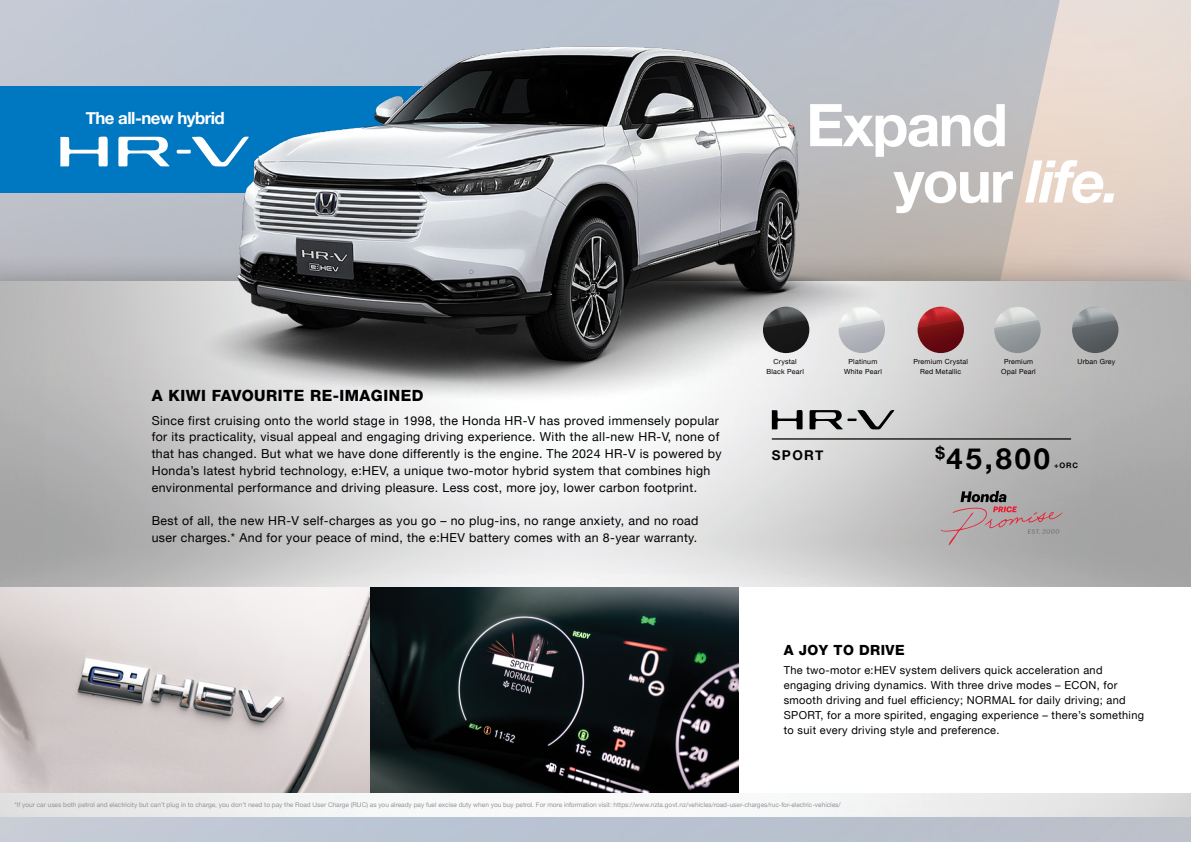
<style>
.page{position:relative;width:1191px;height:842px;background:#fff}
.page>*{position:absolute;margin:0;border:0;box-sizing:border-box;transform-origin:0 0}
.t1{font:700 58.9px/56.3px "Helvetica Neue";letter-spacing:-.03em;color:#fff}
.t2{font:700 29px "Helvetica Neue";color:#000}
.t3{font:700 16.8px "Helvetica Neue";letter-spacing:-.03em;color:#fff}
.t4{font:800 15.5px "Helvetica Neue LT";letter-spacing:.03em;color:#000}
.t5{font:800 14px "Helvetica Neue LT";letter-spacing:.03em;color:#000}
.t6{font:700 13.5px "Helvetica Neue";letter-spacing:.1em;color:#000}
.t7{font:12.3px/16.8px "Helvetica Neue LT";letter-spacing:.03em;color:#000}
.t8{font:11px/15px "Helvetica Neue LT";letter-spacing:.03em;color:#000}
.t9{font:700 7.5px "Helvetica Neue";color:#000}
.t10{font:7px/10px "Helvetica Neue LT";letter-spacing:.03em;color:#000;text-align:center}
.t11{font:6.5px "Helvetica Neue";color:#939598}
.s1{font-style:italic}
</style>
<div class="page">
<div style="left:0;top:86px;width:473px;height:107px;background:#0077c1"></div>
<svg style="left:60px;top:136px;width:5px;height:31px"></svg>
<div style="left:0;top:252px;width:1191px;height:590px;background:#000;opacity:.28"></div>
<img style="left:65px;top:0;width:950px;height:436px">
<img style="left:0;top:587px;width:740px;height:205px">
<div style="left:740px;top:587px;width:451px;height:205px;background:#fff"></div>
<svg style="left:772px;top:410px;width:30px;height:19px"></svg>
<svg style="left:809px;top:410px;width:85px;height:19px"></svg>
<hr style="left:772px;top:438px;width:299px;height:2px;background:#000">
<img style="left:763px;top:307px;width:46px;height:46px;border-radius:23px">
<img style="left:838px;top:307px;width:47px;height:46px;border-radius:23px">
<img style="left:917px;top:307px;width:47px;height:46px;border-radius:23px">
<img style="left:994px;top:307px;width:46px;height:46px;border-radius:23px">
<img style="left:1072px;top:307px;width:46px;height:46px;border-radius:23px">
<svg style="left:940px;top:491px;width:122px;height:54px"></svg>
<h3 class="t3" style="left:86px;top:104px;width:141px">The all-new hybrid</h3>
<h1 class="t1" style="left:893px;top:99px;width:228px;text-indent:-88px">Expand your <span class="s1">life.</span></h1>
<p class="t4" style="left:152px;top:386px;width:273px">A KIWI FAVOURITE RE-IMAGINED</p>
<p class="t7" style="left:152px;top:412px;width:571px">Since first cruising onto the world stage in 1998, the Honda HR-V has proved immensely popular for its practicality, visual appeal and engaging driving experience. With the all-new HR-V, none of that has changed. But what we have done differently is the engine. The 2024 HR-V is powered by Honda’s latest hybrid technology, e:HEV, a unique two-motor hybrid system that combines high environmental performance and driving pleasure. Less cost, more joy, lower carbon footprint.</p>
<p class="t7" style="left:152px;top:512px;width:548px">Best of all, the new HR-V self-charges as you go – no plug-ins, no range anxiety, and no road user charges.* And for your peace of mind, the e:HEV battery comes with an 8-year warranty.</p>
<p class="t10" style="left:766px;top:357px;width:39px">Crystal<br>Black Pearl</p>
<p class="t10" style="left:844px;top:357px;width:39px">Platinum<br>White Pearl</p>
<p class="t10" style="left:913px;top:357px;width:56px">Premium Crystal<br>Red Metallic</p>
<p class="t10" style="left:1001px;top:357px;width:36px">Premium<br>Opal Pearl</p>
<p class="t10" style="left:1077px;top:357px;width:39px">Urban Grey</p>
<p class="t6" style="left:772px;top:445px;width:53px">SPORT</p>
<h2 class="t2" style="left:935px;top:435px;width:116px"><sup>$</sup>45,800</h2>
<p class="t9" style="left:1054px;top:459px;width:25px">+ORC</p>
<p class="t5" style="left:783px;top:641px;width:122px">A JOY TO DRIVE</p>
<p class="t8" style="left:783px;top:662px;width:362px">The two-motor e:HEV system delivers quick acceleration and engaging driving dynamics. With three drive modes – ECON, for smooth driving and fuel efficiency; NORMAL for daily driving; and SPORT, for a more spirited, engaging experience – there’s something to suit every driving style and preference.</p>
<p class="t11" style="left:15px;top:800px;width:827px">*If your car uses both petrol and electricity but can’t plug in to charge, you don’t need to pay the Road User Charge (RUC) as you already pay fuel excise duty when you buy petrol. For more information visit: https://www.nzta.govt.nz/vehicles/road-user-charges/ruc-for-electric-vehicles/</p>
</div>
